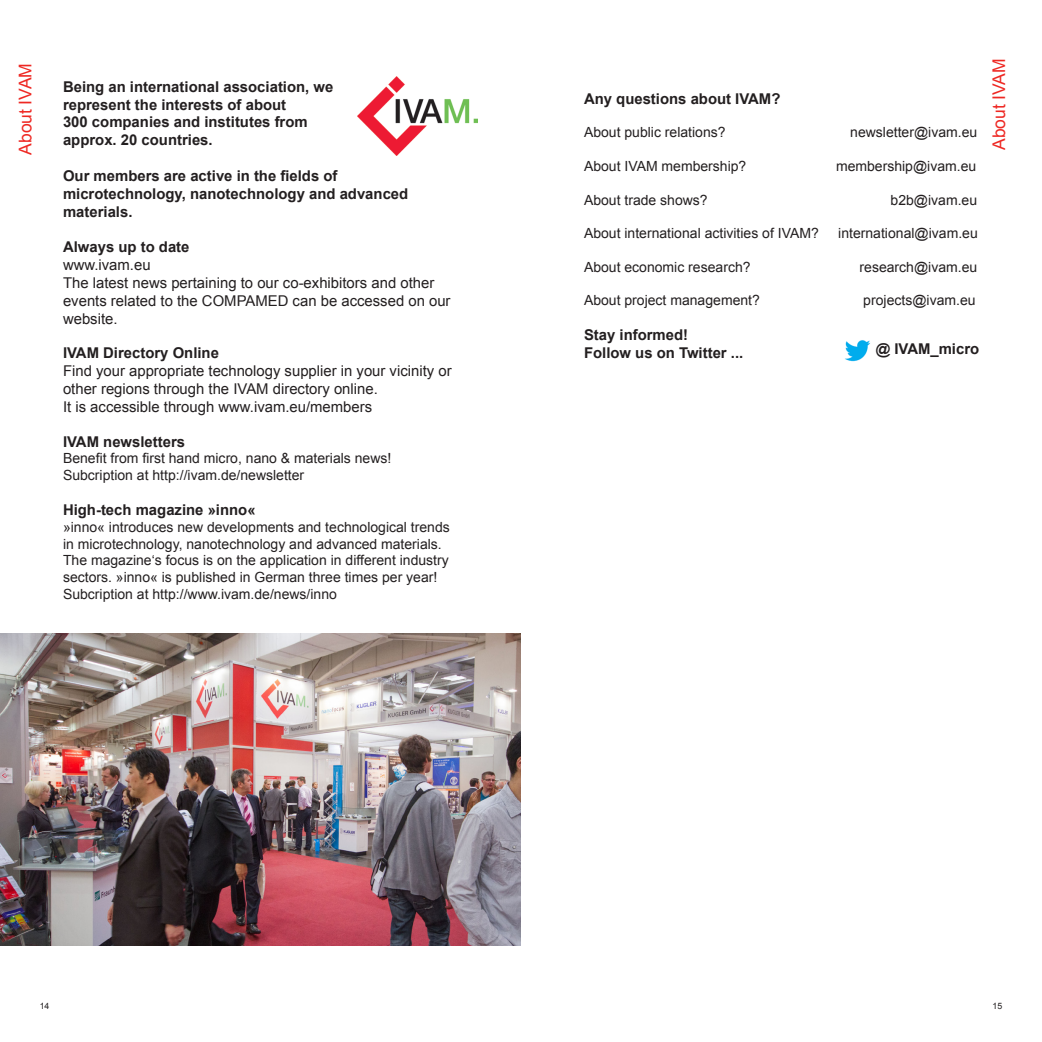
<style>
.page{position:relative;width:1042px;height:1042px;background:#fff}
.page>*{position:absolute;margin:0;border:0;box-sizing:border-box;transform-origin:0 0}
.t1{font:17.5px "Arial";color:#ee2823}
.t2{font:700 14.88px/17.8px "Arial";color:#231f20}
.t3{font:14.88px/17.8px "Arial";color:#231f20}
.t4{font:14px/16.8px "Arial";color:#231f20}
.t5{font:8.75px "Arial";color:#231f20}
</style>
<div class="page">
<img style="left:357px;top:77px;width:120px;height:78px">
<img style="left:0;top:634px;width:521px;height:311px">
<img style="left:845px;top:340px;width:25px;height:22px">
<p class="t1" style="left:14px;top:155px;width:93px;rotate:-90deg">About IVAM</p>
<p class="t2" style="left:63px;top:78px;width:272px">Being an international association, we represent the interests of about<br>300 companies and institutes from approx. 20 countries.</p>
<p class="t2" style="left:63px;top:167px;width:347px">Our members are active in the fields of microtechnology, nanotechnology and advanced materials.</p>
<p class="t2" style="left:63px;top:239px;width:128px">Always up to date</p>
<p class="t3" style="left:63px;top:256px;width:89px">www.ivam.eu</p>
<p class="t3" style="left:63px;top:274px;width:389px">The latest news pertaining to our co-exhibitors and other events related to the COMPAMED can be accessed on our website.</p>
<p class="t2" style="left:63px;top:345px;width:157px">IVAM Directory Online</p>
<p class="t3" style="left:63px;top:362px;width:390px">Find your appropriate technology supplier in your vicinity or other regions through the IVAM directory online.<br>It is accessible through www.ivam.eu/members</p>
<p class="t2" style="left:63px;top:433px;width:124px">IVAM newsletters</p>
<p class="t4" style="left:63px;top:450px;width:330px">Benefit from first hand micro, nano &amp; materials news!<br>Subcription at http://ivam.de/newsletter</p>
<p class="t2" style="left:63px;top:501px;width:194px">High-tech magazine »inno«</p>
<p class="t4" style="left:63px;top:518px;width:388px">»inno« introduces new developments and technological trends in microtechnology, nanotechnology and advanced materials.</p>
<p class="t4" style="left:63px;top:552px;width:387px">The magazine‘s focus is on the application in different industry sectors. »inno« is published in German three times per year!</p>
<p class="t4" style="left:63px;top:586px;width:275px">Subcription at http://www.ivam.de/news/inno</p>
<p class="t2" style="left:584px;top:90px;width:198px">Any questions about IVAM?</p>
<p class="t4" style="left:584px;top:124px;width:143px">About public relations?</p>
<p class="t4" style="left:850px;top:124px;width:129px">newsletter@ivam.eu</p>
<p class="t4" style="left:584px;top:158px;width:164px">About IVAM membership?</p>
<p class="t4" style="left:836px;top:158px;width:142px">membership@ivam.eu</p>
<p class="t4" style="left:584px;top:191px;width:125px">About trade shows?</p>
<p class="t4" style="left:890px;top:191px;width:88px">b2b@ivam.eu</p>
<p class="t4" style="left:584px;top:225px;width:236px">About international activities of IVAM?</p>
<p class="t4" style="left:838px;top:225px;width:141px">international@ivam.eu</p>
<p class="t4" style="left:584px;top:259px;width:168px">About economic research?</p>
<p class="t4" style="left:859px;top:259px;width:119px">research@ivam.eu</p>
<p class="t4" style="left:584px;top:292px;width:177px">About project management?</p>
<p class="t4" style="left:863px;top:292px;width:114px">projects@ivam.eu</p>
<p class="t2" style="left:584px;top:326px;width:161px">Stay informed!<br>Follow us on Twitter ...</p>
<p class="t2" style="left:876px;top:341px;width:105px">@ IVAM_micro</p>
<p class="t1" style="left:987px;top:150px;width:93px;rotate:-90deg">About IVAM</p>
<p class="t5" style="left:40px;top:1000px;width:11px">14</p>
<p class="t5" style="left:992px;top:1000px;width:11px">15</p>
</div>
